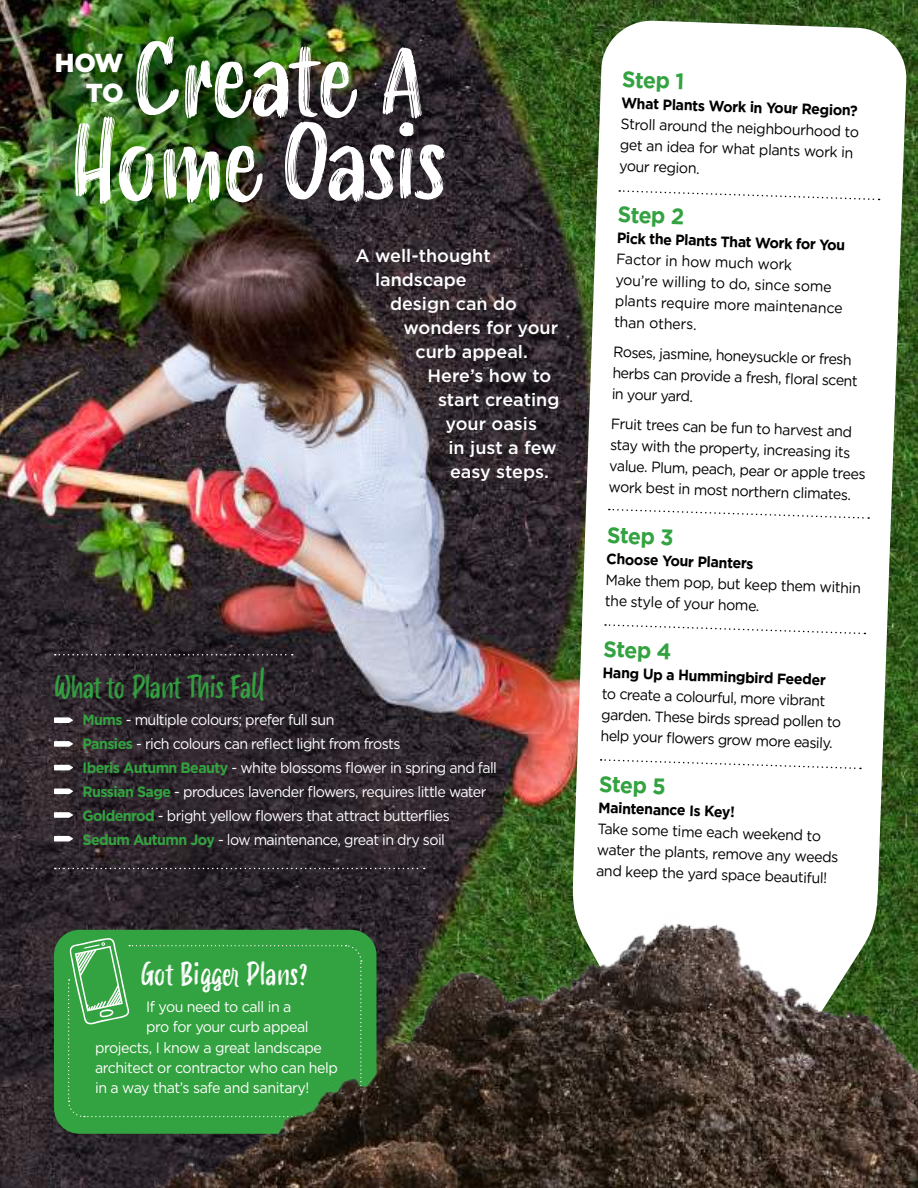
<style>
.page{position:relative;width:918px;height:1188px;background:#fff}
.page>*{position:absolute;margin:0;border:0;box-sizing:border-box;transform-origin:0 0}
.t1{font:103.05px/84.2px "Smoothy";letter-spacing:-.04em;color:#fff;text-align:center;scale:1.07 1}
.t2{font:30.6px "Smoothy";letter-spacing:-.025em;color:#33a240;scale:.95 1}
.t3{font:30.6px "Smoothy";letter-spacing:-.01em;color:#fff;scale:.95 1}
.t4{font:900 26.1px/30px "Gotham";color:#fff;text-align:right}
.t5{font:700 22.5px "Gotham";color:#33a240;scale:.95 1}
.t6{font:500 18px/24px "Gotham";color:#fff;text-align:center}
.t7{font:15px/21px "Gotham";color:#000;scale:.95 1}
.t8{font:15px/24px "Gotham";letter-spacing:-.04em;color:#fff;scale:.95 1}
.t9{font:700 15px "Gotham";color:#000;scale:.95 1}
.s1{font-size:88.65px}
.s2{font-weight:700;color:#33a240}
</style>
<div class="page">
<img style="left:0;top:0;width:918px;height:530px">
<svg style="left:571px;top:20px;width:336px;height:510px"></svg>
<img style="left:0;top:530px;width:918px;height:658px">
<svg style="left:68px;top:938px;width:294px;height:180px;background:#37a043"></svg>
<svg style="left:55px;top:868px;width:370px;height:1px"></svg>
<svg style="left:55px;top:654px;width:238px;height:2px"></svg>
<svg style="left:619px;top:190px;width:261px;height:11px"></svg>
<svg style="left:609px;top:508px;width:260px;height:12px"></svg>
<svg style="left:605px;top:624px;width:260px;height:11px"></svg>
<svg style="left:601px;top:759px;width:260px;height:11px"></svg>
<h1 class="t1" style="left:70px;top:40px;width:355px">Create <span class="s1">A<br></span>Home Oasis</h1>
<h3 class="t4" style="left:55px;top:47px;width:70px">HOW<br>TO</h3>
<h2 class="t2" style="left:54px;top:665px;width:224px">What to Plant This Fall</h2>
<p class="t6" style="left:356px;top:243px;width:137px">A well-thought landscape</p>
<p class="t6" style="left:390px;top:291px;width:129px">design can do</p>
<p class="t6" style="left:404px;top:315px;width:156px">wonders for your</p>
<p class="t6" style="left:416px;top:339px;width:114px">curb appeal.</p>
<p class="t6" style="left:428px;top:363px;width:125px">Here’s how to</p>
<p class="t6" style="left:438px;top:387px;width:123px">start creating</p>
<p class="t6" style="left:446px;top:411px;width:93px">your oasis</p>
<p class="t6" style="left:448px;top:435px;width:110px">in just a few</p>
<p class="t6" style="left:450px;top:459px;width:101px">easy steps.</p>
<p class="t8" style="left:82px;top:707px;width:438px"><span class="s2">Mums</span> - multiple colours; prefer full sun<br><span class="s2">Pansies</span> - rich colours can reflect light from frosts<br><span class="s2">Iberis Autumn Beauty</span> - white blossoms flower in spring and fall <span class="s2">Russian Sage</span> - produces lavender flowers, requires little water <span class="s2">Goldenrod</span> - bright yellow flowers that attract butterflies <span class="s2">Sedum Autumn Joy</span> - low maintenance, great in dry soil</p>
<h2 class="t3" style="left:140px;top:952px;width:178px">Got Bigger Plans?</h2>
<p class="t8" style="left:146px;top:994px;width:155px">If you need to call in a</p>
<p class="t8" style="left:146px;top:1015px;width:173px">pro for your curb appeal</p>
<p class="t8" style="left:95px;top:1035px;width:240px">projects, I know a great landscape</p>
<p class="t8" style="left:95px;top:1055px;width:257px">architect or contractor who can help</p>
<p class="t8" style="left:95px;top:1076px;width:227px">in a way that’s safe and sanitary!</p>
<h3 class="t5" style="left:623px;top:64px;width:67px;rotate:2deg">Step 1</h3>
<p class="t9" style="left:622px;top:93px;width:250px;rotate:2deg">What Plants Work in Your Region?</p>
<p class="t7" style="left:621px;top:113px;width:253px;rotate:2deg">Stroll around the neighbourhood to get an idea for what plants work in your region.</p>
<h3 class="t5" style="left:618px;top:199px;width:72px;rotate:2deg">Step 2</h3>
<p class="t9" style="left:617px;top:228px;width:242px;rotate:2deg">Pick the Plants That Work for You</p>
<p class="t7" style="left:617px;top:248px;width:242px;rotate:2deg">Factor in how much work<br>you’re willing to do, since some plants require more maintenance than others.</p>
<p class="t7" style="left:614px;top:341px;width:260px;rotate:2deg">Roses, jasmine, honeysuckle or fresh herbs can provide a fresh, fl oral scent in your yard.</p>
<p class="t7" style="left:611px;top:413px;width:271px;rotate:2deg">Fruit trees can be fun to harvest and stay with the property, increasing its value. Plum, peach, pear or apple trees work best in most northern climates.</p>
<h3 class="t5" style="left:608px;top:520px;width:72px;rotate:2deg">Step 3</h3>
<p class="t9" style="left:607px;top:549px;width:157px;rotate:2deg">Choose Your Planters</p>
<p class="t7" style="left:606px;top:568px;width:270px;rotate:2deg">Make them pop, but keep them within the style of your home.</p>
<h3 class="t5" style="left:604px;top:634px;width:73px;rotate:2deg">Step 4</h3>
<p class="t9" style="left:603px;top:662px;width:237px;rotate:2deg">Hang Up a Hummingbird Feeder</p>
<p class="t7" style="left:602px;top:683px;width:254px;rotate:2deg">to create a colourful, more vibrant garden. These birds spread pollen to help your fl owers grow more easily.</p>
<h3 class="t5" style="left:600px;top:769px;width:72px;rotate:2deg">Step 5</h3>
<p class="t9" style="left:599px;top:797px;width:145px;rotate:2deg">Maintenance Is Key!</p>
<p class="t7" style="left:598px;top:817px;width:256px;rotate:2deg">Take some time each weekend to water the plants, remove any weeds and keep the yard space beautiful!</p>
</div>
